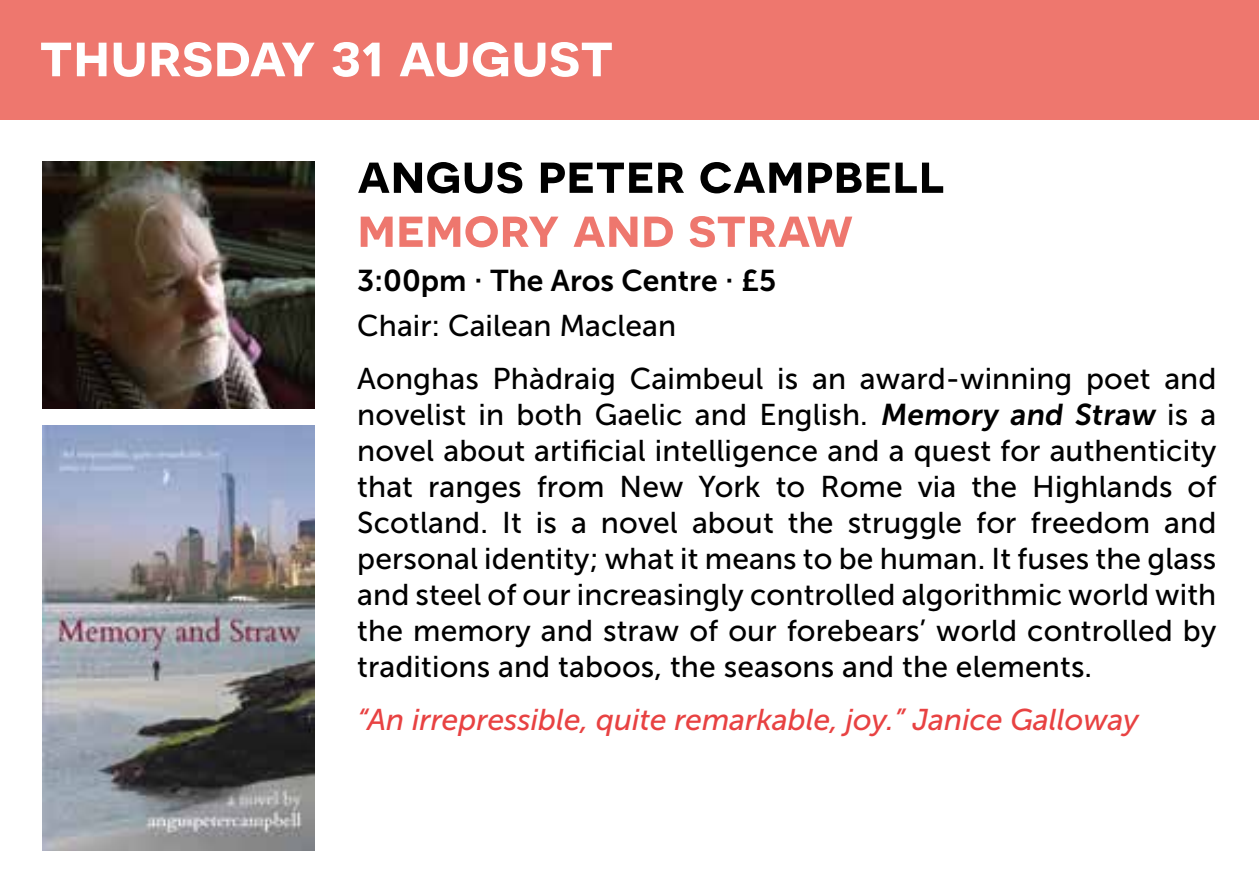
<style>
.page{position:relative;width:1259px;height:893px;background:#fff}
.page>*{position:absolute;margin:0;border:0;box-sizing:border-box;transform-origin:0 0}
.t1{font:600 60px "Novecentosanswide";color:#fff}
.t2{font:600 54px "Novecentosanswide";color:#000}
.t3{font:600 54px "Novecentosanswide";color:#ee776e}
.t4{font:30px/36px "Museo Sans 500";letter-spacing:.005em;color:#000}
.t5{font:italic 30px "Museo Sans 500";color:#e84242}
.t6{font:30px "Museo Sans 700";color:#000}
.s1{font-family:"Museo Sans 700"}
</style>
<div class="page">
<div style="left:0;top:0;width:1259px;height:119px;background:#ee776e"></div>
<img style="left:43px;top:162px;width:272px;height:246px">
<img style="left:43px;top:425px;width:272px;height:425px">
<h1 class="t1" style="left:39px;top:19px;width:576px">thursday 31 august</h1>
<h2 class="t2" style="left:357px;top:141px;width:589px">angus peter campbell</h2>
<h2 class="t3" style="left:357px;top:195px;width:497px">memory and straw</h2>
<p class="t6" style="left:357px;top:264px;width:420px">3:00pm · The Aros Centre · £5</p>
<p class="t4" style="left:357px;top:299px;width:860px;line-height:53.1px">Chair: Cailean Maclean<br>Aonghas Phàdraig Caimbeul is an award-winning poet and</p>
<p class="t4" style="left:357px;top:397px;width:860px;text-align:justify">novelist in both Gaelic and English. <span class="s1">Memory and Straw</span> is a novel about artificial intelligence and a quest for authenticity that ranges from New York to Rome via the Highlands of Scotland. It is a novel about the struggle for freedom and personal identity; what it means to be human. It fuses the glass and steel of our increasingly controlled algorithmic world with the memory and straw of our forebears’ world controlled by traditions and taboos, the seasons and the elements.</p>
<p class="t5" style="left:357px;top:703px;width:783px">“An irrepressible, quite remarkable, joy.” Janice Galloway</p>
</div>
